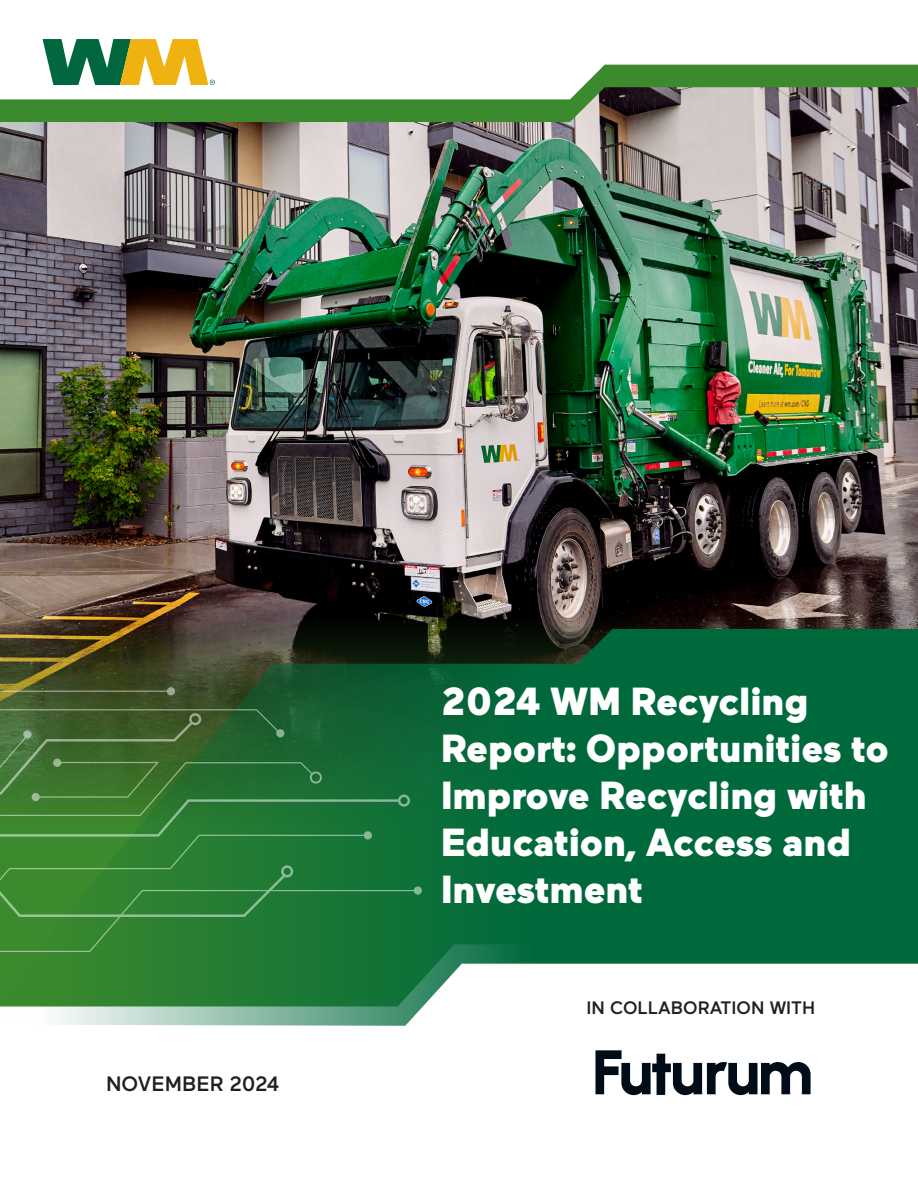
<style>
.page{position:relative;width:918px;height:1188px;background:#fff}
.page>*{position:absolute;margin:0;border:0;box-sizing:border-box;transform-origin:0 0}
.t1{font:900 39.15px/47px "Maax";color:#fff}
.t2{font:500 20.85px "Maax";color:#231f20}
.t3{font:500 18px "Maax";color:#231f20}
</style>
<div class="page">
<img style="left:0;top:87px;width:918px;height:542px">
<svg style="left:0;top:629px;width:918px;height:397px;background:#2e7a53"></svg>
<svg style="left:0;top:687px;width:422px;height:265px;background:#2d7535"></svg>
<svg style="left:43px;top:39px;width:172px;height:46px"></svg>
<svg style="left:595px;top:1050px;width:216px;height:45px"></svg>
<p class="t2" style="left:106px;top:1070px;width:175px">NOVEMBER 2024</p>
<p class="t1" style="left:441px;top:676px;width:449px">2024 WM Recycling<br>Report: Opportunities to<br>Improve Recycling with<br>Education, Access and<br>Investment</p>
<p class="t3" style="left:586px;top:996px;width:230px">IN COLLABORATION WITH</p>
</div>
